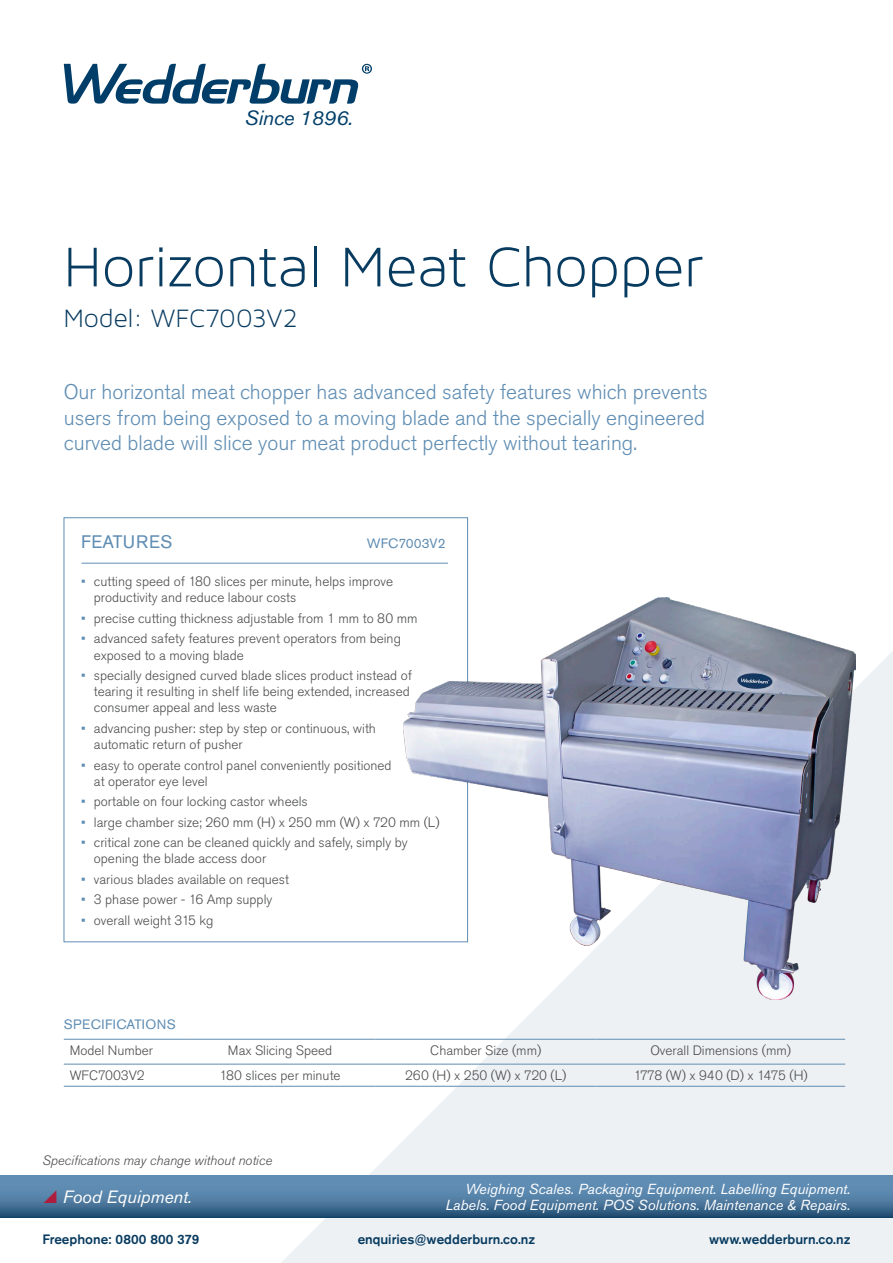
<style>
.page{position:relative;width:893px;height:1263px;background:#fff}
.page>*{position:absolute;margin:0;border:0;box-sizing:border-box;transform-origin:0 0}
.t1{font:60px "Maven Pro Light 300";letter-spacing:-.005em;color:#083b60}
.t2{font:27px "Maven Pro Light 300";color:#083b60}
.t3{font:300 21px/25.2px "Akzidenz Grotesk Pro";color:#5f8db3}
.t4{font:italic 20.55px "Akzidenz Grotesk Pro";letter-spacing:-.01em;color:#003e69}
.t5{font:18px "Akzidenz Grotesk Pro";letter-spacing:.03em;color:#5f8db3}
.t6{font:italic 17.7px "Akzidenz Grotesk Pro";color:#fff}
.t7{font:italic 14.4px "Akzidenz Grotesk Pro";color:#fff}
.t8{font:300 13.5px/16.2px "Akzidenz Grotesk Pro";color:#4b4c4d}
.t9{font:500 13.5px "Akzidenz Grotesk Pro";color:#083b60}
.t10{font:italic 300 13.5px "Akzidenz Grotesk Pro";color:#4b4c4d}
.t11{font:300 13.5px "Akzidenz Grotesk Pro";letter-spacing:-.04em;color:#4b4c4d}
.t12{font:13.5px "Akzidenz Grotesk Pro";letter-spacing:.03em;color:#5f8db3}
.t13{font:13.5px "Akzidenz Grotesk Pro";letter-spacing:.01em;color:#5f8db3}
.s1{font-weight:400;color:#5f8db3}
</style>
<div class="page">
<svg style="left:64px;top:64px;width:308px;height:40px"></svg>
<svg style="left:281px;top:651px;width:612px;height:612px;fill:#edf1f4"></svg>
<svg style="left:0;top:1175px;width:893px;height:43px;background:#4d799f"></svg>
<hr style="left:82px;top:563px;width:366px;height:1px;background:#5f8db3">
<hr style="left:64px;top:1039px;width:121px;height:1px;background:#5f8db3">
<hr style="left:185px;top:1039px;width:190px;height:1px;background:#5f8db3">
<hr style="left:375px;top:1039px;width:221px;height:1px;background:#5f8db3">
<hr style="left:596px;top:1039px;width:249px;height:1px;background:#5f8db3">
<hr style="left:64px;top:1064px;width:121px;height:1px;background:#5f8db3">
<hr style="left:185px;top:1064px;width:190px;height:1px;background:#5f8db3">
<hr style="left:375px;top:1064px;width:221px;height:1px;background:#5f8db3">
<hr style="left:596px;top:1064px;width:249px;height:1px;background:#5f8db3">
<hr style="left:64px;top:1086px;width:121px;height:1px;background:#5f8db3">
<hr style="left:185px;top:1086px;width:190px;height:1px;background:#5f8db3">
<hr style="left:375px;top:1086px;width:221px;height:1px;background:#5f8db3">
<hr style="left:596px;top:1086px;width:249px;height:1px;background:#5f8db3">
<img style="left:404px;top:598px;width:451px;height:401px">
<svg style="left:44px;top:1190px;width:13px;height:13px"></svg>
<p class="t4" style="left:245px;top:105px;width:109px">Since 1896.</p>
<p class="t1" style="left:64px;top:234px;width:641px">Horizontal Meat Chopper</p>
<p class="t2" style="left:64px;top:304px;width:235px">Model: WFC7003V2</p>
<p class="t3" style="left:64px;top:379px;width:645px">Our horizontal meat chopper has advanced safety features which prevents users from being exposed to a moving blade and the specially engineered curved blade will slice your meat product perfectly without tearing.</p>
<p class="t5" style="left:81px;top:530px;width:93px">FEATURES</p>
<p class="t13" style="left:367px;top:535px;width:80px">WFC7003V2</p>
<p class="t8" style="left:94px;top:573px;width:301px;text-indent:-13px"><span class="s1">•</span> cutting speed of 180 slices per minute, helps improve productivity and reduce labour costs</p>
<p class="t8" style="left:81px;top:610px;width:338px"><span class="s1">•</span> precise cutting thickness adjustable from 1 mm to 80 mm</p>
<p class="t8" style="left:94px;top:630px;width:309px;text-indent:-13px"><span class="s1">•</span> advanced safety features prevent operators from being exposed to a moving blade</p>
<p class="t8" style="left:94px;top:667px;width:320px;text-indent:-13px"><span class="s1">•</span> specially designed curved blade slices product instead of tearing it resulting in shelf life being extended, increased consumer appeal and less waste</p>
<p class="t8" style="left:94px;top:720px;width:284px;text-indent:-13px"><span class="s1">•</span> advancing pusher: step by step or continuous, with automatic return of pusher</p>
<p class="t8" style="left:94px;top:757px;width:299px;text-indent:-13px"><span class="s1">•</span> easy to operate control panel conveniently positioned at operator eye level</p>
<p class="t8" style="left:81px;top:793px;width:228px"><span class="s1">•</span> portable on four locking castor wheels</p>
<p class="t8" style="left:81px;top:814px;width:360px"><span class="s1">•</span> large chamber size; 260 mm (H) x 250 mm (W) x 720 mm (L)</p>
<p class="t8" style="left:94px;top:834px;width:315px;text-indent:-13px"><span class="s1">•</span> critical zone can be cleaned quickly and safely, simply by opening the blade access door</p>
<p class="t8" style="left:81px;top:871px;width:209px"><span class="s1">•</span> various blades available on request</p>
<p class="t8" style="left:81px;top:891px;width:193px"><span class="s1">•</span> 3 phase power - 16 Amp supply</p>
<p class="t8" style="left:81px;top:912px;width:134px"><span class="s1">•</span> overall weight 315 kg</p>
<p class="t12" style="left:64px;top:1015px;width:113px">SPECIFICATIONS</p>
<p class="t8" style="left:70px;top:1042px;width:85px">Model Number</p>
<p class="t8" style="left:228px;top:1042px;width:106px">Max Slicing Speed</p>
<p class="t8" style="left:430px;top:1042px;width:112px">Chamber Size (mm)</p>
<p class="t8" style="left:650px;top:1042px;width:142px">Overall Dimensions (mm)</p>
<p class="t8" style="left:70px;top:1067px;width:77px">WFC7003V2</p>
<p class="t8" style="left:220px;top:1067px;width:123px">180 slices per minute</p>
<p class="t8" style="left:405px;top:1067px;width:163px">260 (H) x 250 (W) x 720 (L)</p>
<p class="t11" style="left:634px;top:1067px;width:176px">1778 (W) x 940 (D) x 1475 (H)</p>
<p class="t10" style="left:43px;top:1151px;width:231px">Specifications may change without notice</p>
<p class="t6" style="left:63px;top:1185px;width:131px">Food Equipment.</p>
<p class="t7" style="left:465px;top:1179px;width:386px">Weighing Scales. Packaging Equipment. Labelling Equipment.</p>
<p class="t7" style="left:445px;top:1195px;width:406px">Labels. Food Equipment. POS Solutions. Maintenance &amp; Repairs.</p>
<p class="t9" style="left:43px;top:1230px;width:159px">Freephone: 0800 800 379</p>
<p class="t9" style="left:358px;top:1230px;width:179px">enquiries@wedderburn.co.nz</p>
<p class="t9" style="left:709px;top:1230px;width:143px">www.wedderburn.co.nz</p>
</div>
